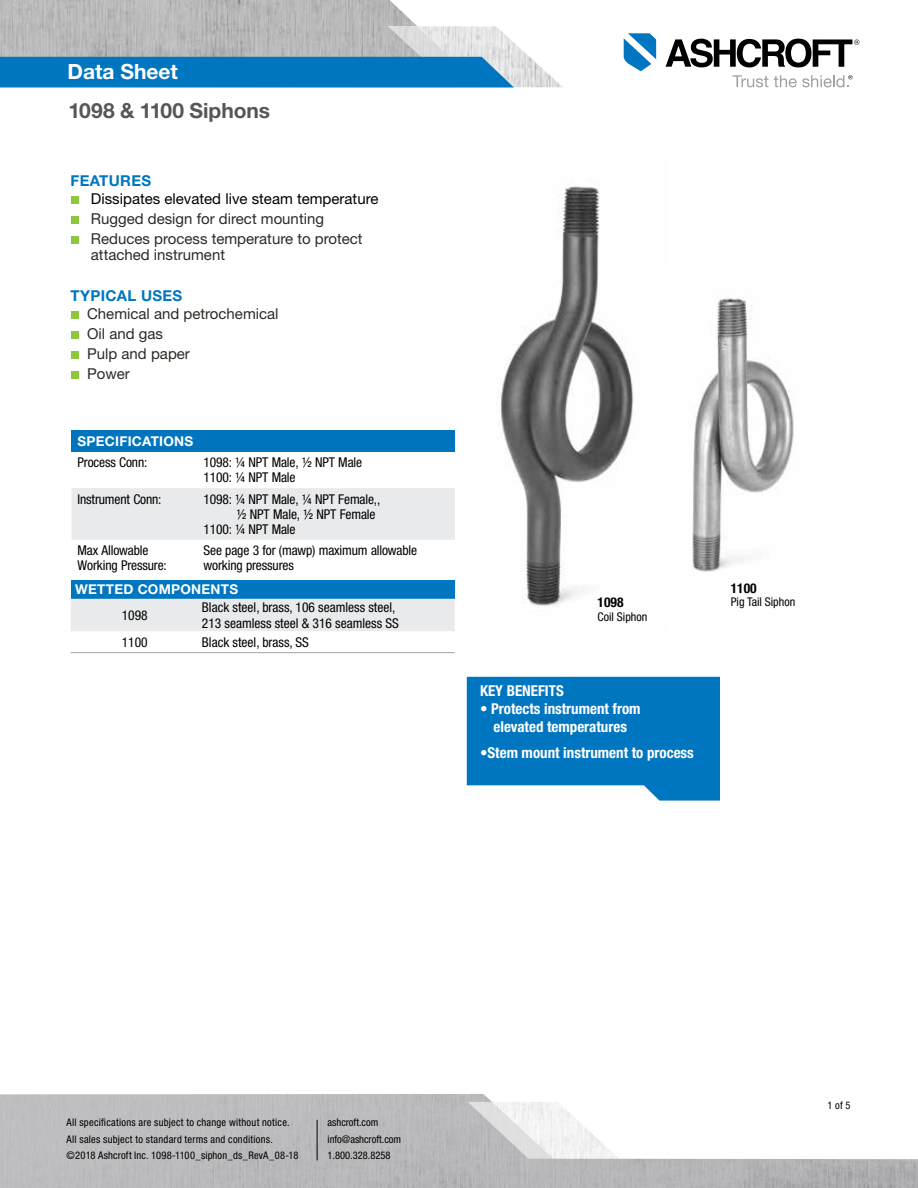
<style>
.page{position:relative;width:918px;height:1188px;background:#fff}
.page>*{position:absolute;margin:0;border:0;box-sizing:border-box;transform-origin:0 0}
.t1{font:700 21px "Helvetica Neue LT Pro";letter-spacing:-.005em;color:#54565a}
.t2{font:700 21px "Helvetica Neue LT Pro";color:#fff}
.t3{font:15px/19.8px "Helvetica Neue LT Pro";color:#2d2a26}
.t4{font:700 condensed 15px/18px "Helvetica Neue LT Pro";color:#fff;text-align:center}
.t5{font:15px "Helvetica Neue LT Pro";color:#000}
.t6{font:700 15px "Helvetica Neue LT Pro";letter-spacing:.02em;color:#0076c0}
.t7{font:condensed 13.5px/15px "Helvetica Neue LT Pro";letter-spacing:-.01em;color:#000}
.t8{font:700 13.5px "Helvetica Neue LT Pro";letter-spacing:.02em;color:#fff}
.t9{font:700 condensed 13.5px "Helvetica Neue LT Pro";color:#000}
.t10{font:condensed 12px "Helvetica Neue LT Pro";color:#000}
.t11{font:condensed 10.5px/16.5px "Helvetica Neue LT Pro";letter-spacing:.02em;color:#000}
.t12{font:condensed 10.5px/16.5px "Helvetica Neue LT Pro";color:#000}
</style>
<div class="page">
<hr style="left:4px;top:87px;width:451px;height:1px;background:#ceced0">
<img style="left:0;top:0;width:417px;height:26px">
<svg style="left:732px;top:75px;width:36px;height:12px"></svg>
<svg style="left:624px;top:33px;width:32px;height:38px"></svg>
<svg style="left:666px;top:39px;width:193px;height:28px"></svg>
<svg style="left:0;top:26px;width:562px;height:61px;background:#71a4c5"></svg>
<svg style="left:774px;top:75px;width:79px;height:12px"></svg>
<svg style="left:0;top:1094px;width:918px;height:94px;fill:#bcbcbe"></svg>
<svg style="left:468px;top:1102px;width:151px;height:57px"></svg>
<hr style="left:317px;top:1120px;width:1px;height:40px;background:#000">
<img style="left:497px;top:182px;width:137px;height:424px">
<img style="left:692px;top:297px;width:102px;height:275px">
<div style="left:71px;top:196px;width:8px;height:8px;background:#8dc63f"></div>
<div style="left:71px;top:216px;width:8px;height:8px;background:#8dc63f"></div>
<div style="left:71px;top:236px;width:8px;height:8px;background:#8dc63f"></div>
<div style="left:71px;top:311px;width:8px;height:8px;background:#8dc63f"></div>
<div style="left:71px;top:331px;width:8px;height:8px;background:#8dc63f"></div>
<div style="left:71px;top:351px;width:8px;height:8px;background:#8dc63f"></div>
<div style="left:71px;top:371px;width:8px;height:8px;background:#8dc63f"></div>
<svg style="left:467px;top:677px;width:253px;height:124px;background:#1782c5"></svg>
<div style="left:72px;top:430px;width:383px;height:22px;background:#0075be"></div>
<div style="left:72px;top:488px;width:383px;height:52px;background:#e9eaeb"></div>
<div style="left:71px;top:580px;width:384px;height:19px;background:#0076c0"></div>
<div style="left:71px;top:599px;width:384px;height:32px;background:#e9eaeb"></div>
<hr style="left:71px;top:652px;width:128px;height:1px;background:#a1a1a4">
<hr style="left:199px;top:652px;width:256px;height:1px;background:#a1a1a4">
<h1 class="t2" style="left:68px;top:58px;width:112px">Data Sheet</h1>
<h1 class="t1" style="left:68px;top:98px;width:203px">1098 &amp; 1100 Siphons</h1>
<p class="t6" style="left:71px;top:171px;width:82px">FEATURES</p>
<p class="t5" style="left:91px;top:190px;width:289px">Dissipates elevated live steam temperature</p>
<p class="t3" style="left:91px;top:208px;width:273px">Rugged design for direct mounting<br>Reduces process temperature to protect</p>
<p class="t3" style="left:91px;top:245px;width:136px">attached instrument</p>
<p class="t6" style="left:71px;top:286px;width:113px">TYPICAL USES</p>
<p class="t3" style="left:87px;top:304px;width:193px">Chemical and petrochemical<br>Oil and gas<br>Pulp and paper<br>Power</p>
<p class="t8" style="left:78px;top:432px;width:117px">SPECIFICATIONS</p>
<p class="t7" style="left:78px;top:455px;width:71px">Process Conn:</p>
<p class="t7" style="left:204px;top:455px;width:160px">1098: ¼ NPT Male, ½ NPT Male<br>1100: ¼ NPT Male</p>
<p class="t7" style="left:78px;top:491px;width:86px">Instrument Conn:</p>
<p class="t7" style="left:204px;top:491px;width:178px">1098: ¼ NPT Male, ¼ NPT Female,,</p>
<p class="t7" style="left:237px;top:506px;width:140px">½ NPT Male, ½ NPT Female</p>
<p class="t7" style="left:204px;top:521px;width:94px">1100: ¼ NPT Male</p>
<p class="t7" style="left:78px;top:543px;width:91px">Max Allowable<br>Working Pressure:</p>
<p class="t7" style="left:204px;top:543px;width:215px">See page 3 for (mawp) maximum allowable working pressures</p>
<p class="t8" style="left:75px;top:581px;width:164px">WETTED COMPONENTS</p>
<p class="t7" style="left:122px;top:608px;width:27px">1098</p>
<p class="t7" style="left:202px;top:599px;width:198px;line-height:16.5px">Black steel, brass, 106 seamless steel,<br>213 seamless steel &amp; 316 seamless SS</p>
<p class="t7" style="left:122px;top:634px;width:27px">1100</p>
<p class="t7" style="left:202px;top:634px;width:109px">Black steel, brass, SS</p>
<p class="t9" style="left:731px;top:580px;width:27px">1100</p>
<p class="t9" style="left:598px;top:594px;width:27px">1098</p>
<p class="t10" style="left:731px;top:595px;width:66px">Pig Tail Siphon</p>
<p class="t10" style="left:598px;top:609px;width:51px">Coil Siphon</p>
<p class="t4" style="left:480px;top:682px;width:85px">KEY BENEFITS</p>
<p class="t4" style="left:480px;top:700px;width:162px">• Protects instrument from elevated temperatures</p>
<p class="t4" style="left:480px;top:744px;width:215px">•Stem mount instrument to process</p>
<p class="t11" style="left:67px;top:1114px;width:233px">All specifications are subject to change without notice.<br>All sales subject to standard terms and conditions. ©2018 Ashcroft Inc. 1098-1100_siphon_ds_RevA_08-18</p>
<p class="t12" style="left:328px;top:1114px;width:75px">ashcroft.com info@ashcroft.com<br>1.800.328.8258</p>
<p class="t11" style="left:828px;top:1097px;width:24px">1 of 5</p>
</div>
